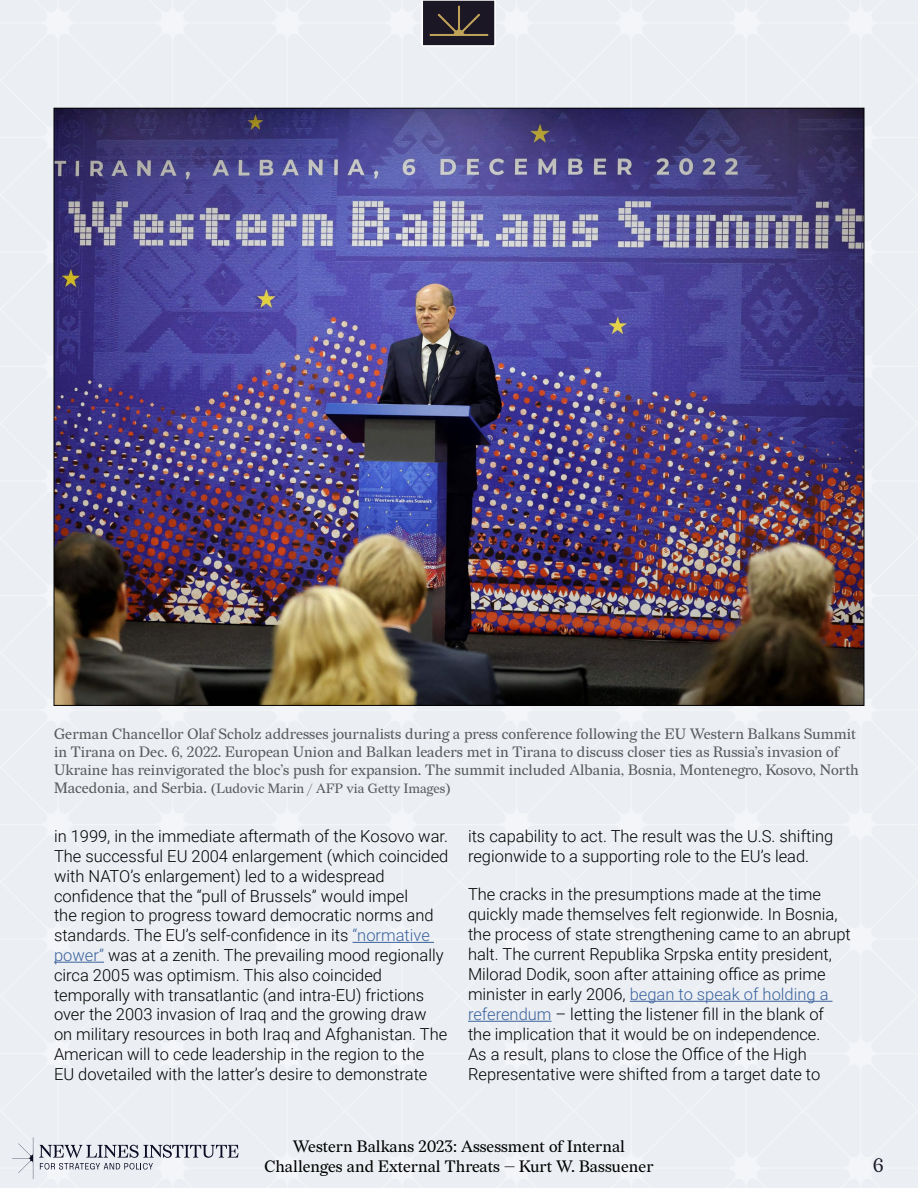
<style>
.page{position:relative;width:918px;height:1188px;background:#ebeff3}
.page>*{position:absolute;margin:0;border:0;box-sizing:border-box;transform-origin:0 0}
.t1{font:19.5px "Redaction";color:#1b1725}
.t2{font:300 16.5px/19.8px "Roboto";color:#000}
.t3{font:16.5px/19.8px "Redaction";color:#000;text-align:center}
.t4{font:15px/18px "Redaction";color:#58595b}
.t5{font:13.5px "Redaction";color:#58595b}
.s1{font-size:15px}
.s2{color:#3b629d}
</style>
<div class="page">
<hr style="left:353px;top:942px;width:81px;height:1px;background:#3b629d">
<hr style="left:54px;top:962px;width:50px;height:1px;background:#3b629d">
<hr style="left:630px;top:1001px;width:203px;height:1px;background:#3b629d">
<hr style="left:468px;top:1021px;width:84px;height:1px;background:#3b629d">
<img style="left:56px;top:110px;width:806px;height:594px">
<div style="left:422px;top:0;width:73px;height:46px;background:#1b1725"></div>
<div style="left:422px;top:0;width:74px;height:47px;border:2px solid #fff"></div>
<svg style="left:429px;top:5px;width:60px;height:31px"></svg>
<svg style="left:12px;top:1137px;width:21px;height:42px"></svg>
<svg style="left:39px;top:1145px;width:200px;height:25px"></svg>
<p class="t4" style="left:54px;top:725px;width:806px">German Chancellor Olaf Scholz addresses journalists during a press conference following the EU Western Balkans Summit in Tirana on Dec. 6, 2022. European Union and Balkan leaders met in Tirana to discuss closer ties as Russia’s invasion of<br>Ukraine has reinvigorated the bloc’s push for expansion. The summit included Albania, Bosnia, Montenegro, Kosovo, North</p>
<p class="t5" style="left:54px;top:780px;width:398px"><span class="s1">Macedonia, and Serbia.</span> (Ludovic Marin / AFP via Getty Images)</p>
<p class="t2" style="left:54px;top:826px;width:396px">in 1999, in the immediate aftermath of the Kosovo war.<br>The successful EU 2004 enlargement (which coincided with NATO’s enlargement) led to a widespread confidence that the “pull of Brussels” would impel<br>the region to progress toward democratic norms and standards. The EU’s self-confidence in its <span class="s2">“normative power”</span> was at a zenith. The prevailing mood regionally circa 2005 was optimism. This also coincided temporally with transatlantic (and intra-EU) frictions over the 2003 invasion of Iraq and the growing draw on military resources in both Iraq and Afghanistan. The American will to cede leadership in the region to the EU dovetailed with the latter’s desire to demonstrate</p>
<p class="t2" style="left:468px;top:826px;width:367px">its capability to act. The result was the U.S. shifting regionwide to a supporting role to the EU’s lead.</p>
<p class="t2" style="left:468px;top:884px;width:384px">The cracks in the presumptions made at the time quickly made themselves felt regionwide. In Bosnia, the process of state strengthening came to an abrupt halt. The current Republika Srpska entity president, Milorad Dodik, soon after attaining office as prime minister in early 2006, <span class="s2">began to speak of holding a referendum</span> – letting the listener fill in the blank of the implication that it would be on independence.<br>As a result, plans to close the Office of the High Representative were shifted from a target date to</p>
<p class="t3" style="left:264px;top:1137px;width:391px">Western Balkans 2023: Assessment of Internal<br>Challenges and External Threats — Kurt W. Bassuener</p>
<p class="t1" style="left:873px;top:1153px;width:13px">6</p>
</div>
